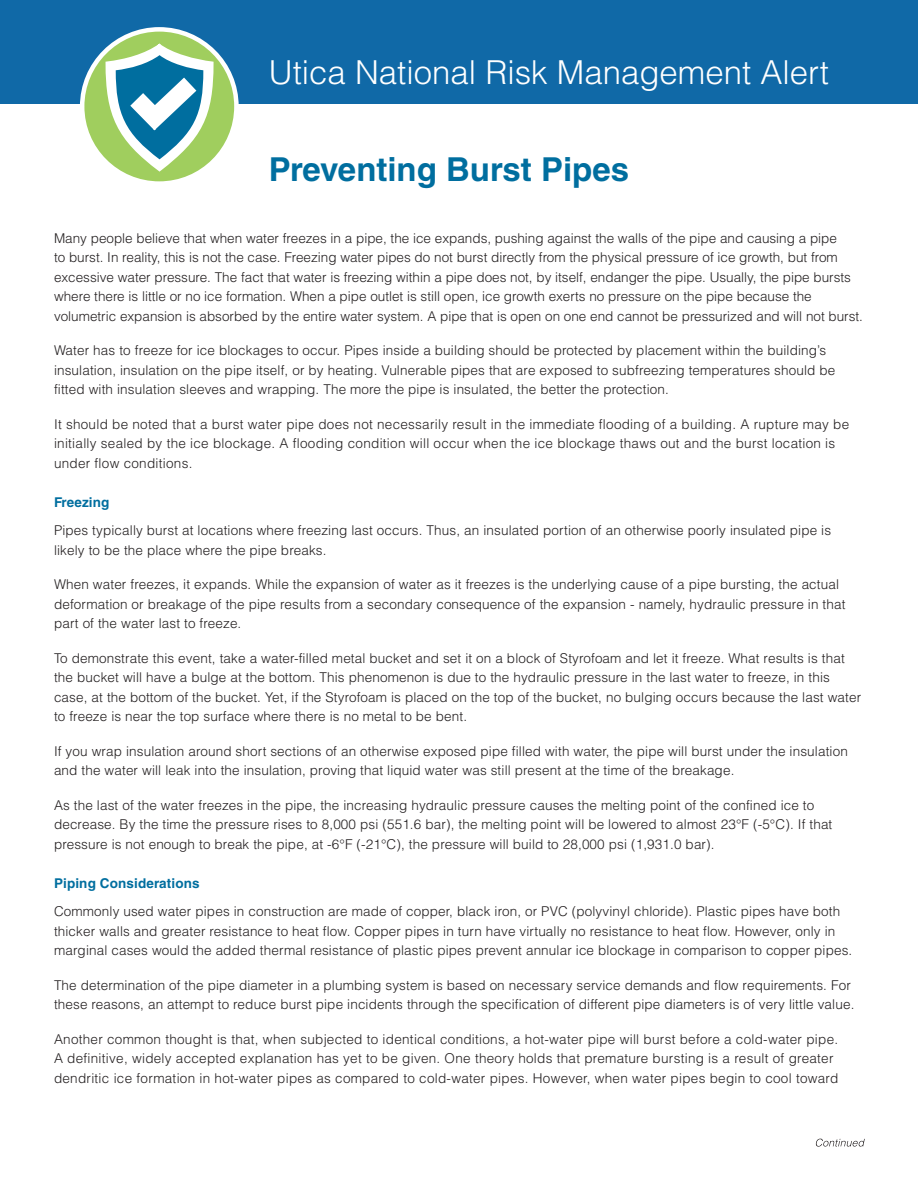
<style>
.page{position:relative;width:918px;height:1188px;background:#fff}
.page>*{position:absolute;margin:0;border:0;box-sizing:border-box;transform-origin:0 0}
.t1{font:300 33px "Helvetica LT Std";color:#fff}
.t2{font:700 33px "Helvetica LT Std";color:#006e9f}
.t3{font:300 13.5px/19.5px "Helvetica LT Std";letter-spacing:.01em;color:#231f20}
.t4{font:700 13.5px "Helvetica LT Std";letter-spacing:.01em;color:#006e9f}
</style>
<div class="page">
<div style="left:0;top:0;width:918px;height:103px;background:#1069a7"></div>
<svg style="left:82px;top:30px;width:154px;height:153px;background:#acd472"></svg>
<div style="left:80px;top:27px;width:159px;height:159px;border:4px solid #fff;border-radius:50%"></div>
<svg style="left:104px;top:41px;width:111px;height:133px"></svg>
<svg style="left:816px;top:1139px;width:49px;height:8px"></svg>
<h1 class="t1" style="left:269px;top:52px;width:561px">Utica National Risk Management Alert</h1>
<h1 class="t2" style="left:269px;top:150px;width:362px">Preventing Burst Pipes</h1>
<p class="t3" style="left:54px;top:228px;width:811px">Many people believe that when water freezes in a pipe, the ice expands, pushing against the walls of the pipe and causing a pipe<br>to burst. In reality, this is not the case. Freezing water pipes do not burst directly from the physical pressure of ice growth, but from excessive water pressure. The fact that water is freezing within a pipe does not, by itself, endanger the pipe. Usually, the pipe bursts where there is little or no ice formation. When a pipe outlet is still open, ice growth exerts no pressure on the pipe because the volumetric expansion is absorbed by the entire water system. A pipe that is open on one end cannot be pressurized and will not burst.</p>
<p class="t3" style="left:54px;top:341px;width:783px">Water has to freeze for ice blockages to occur. Pipes inside a building should be protected by placement within the building’s insulation, insulation on the pipe itself, or by heating. Vulnerable pipes that are exposed to subfreezing temperatures should be fitted with insulation sleeves and wrapping. The more the pipe is insulated, the better the protection.</p>
<p class="t3" style="left:54px;top:414px;width:797px">It should be noted that a burst water pipe does not necessarily result in the immediate flooding of a building. A rupture may be initially sealed by the ice blockage. A flooding condition will occur when the ice blockage thaws out and the burst location is under flow conditions.</p>
<p class="t4" style="left:54px;top:494px;width:57px">Freezing</p>
<p class="t3" style="left:54px;top:521px;width:779px">Pipes typically burst at locations where freezing last occurs. Thus, an insulated portion of an otherwise poorly insulated pipe is likely to be the place where the pipe breaks.</p>
<p class="t3" style="left:54px;top:575px;width:793px">When water freezes, it expands. While the expansion of water as it freezes is the underlying cause of a pipe bursting, the actual deformation or breakage of the pipe results from a secondary consequence of the expansion - namely, hydraulic pressure in that part of the water last to freeze.</p>
<p class="t3" style="left:54px;top:648px;width:809px">To demonstrate this event, take a water-filled metal bucket and set it on a block of Styrofoam and let it freeze. What results is that the bucket will have a bulge at the bottom. This phenomenon is due to the hydraulic pressure in the last water to freeze, in this case, at the bottom of the bucket. Yet, if the Styrofoam is placed on the top of the bucket, no bulging occurs because the last water to freeze is near the top surface where there is no metal to be bent.</p>
<p class="t3" style="left:54px;top:741px;width:795px">If you wrap insulation around short sections of an otherwise exposed pipe filled with water, the pipe will burst under the insulation and the water will leak into the insulation, proving that liquid water was still present at the time of the breakage.</p>
<p class="t3" style="left:54px;top:795px;width:780px">As the last of the water freezes in the pipe, the increasing hydraulic pressure causes the melting point of the confined ice to decrease. By the time the pressure rises to 8,000 psi (551.6 bar), the melting point will be lowered to almost 23°F (-5°C). If that pressure is not enough to break the pipe, at -6°F (-21°C), the pressure will build to 28,000 psi (1,931.0 bar).</p>
<p class="t4" style="left:54px;top:875px;width:147px">Piping Considerations</p>
<p class="t3" style="left:54px;top:902px;width:800px">Commonly used water pipes in construction are made of copper, black iron, or PVC (polyvinyl chloride). Plastic pipes have both thicker walls and greater resistance to heat flow. Copper pipes in turn have virtually no resistance to heat flow. However, only in marginal cases would the added thermal resistance of plastic pipes prevent annular ice blockage in comparison to copper pipes.</p>
<p class="t3" style="left:54px;top:975px;width:802px">The determination of the pipe diameter in a plumbing system is based on necessary service demands and flow requirements. For these reasons, an attempt to reduce burst pipe incidents through the specification of different pipe diameters is of very little value.</p>
<p class="t3" style="left:54px;top:1029px;width:786px">Another common thought is that, when subjected to identical conditions, a hot-water pipe will burst before a cold-water pipe.<br>A definitive, widely accepted explanation has yet to be given. One theory holds that premature bursting is a result of greater dendritic ice formation in hot-water pipes as compared to cold-water pipes. However, when water pipes begin to cool toward</p>
</div>
